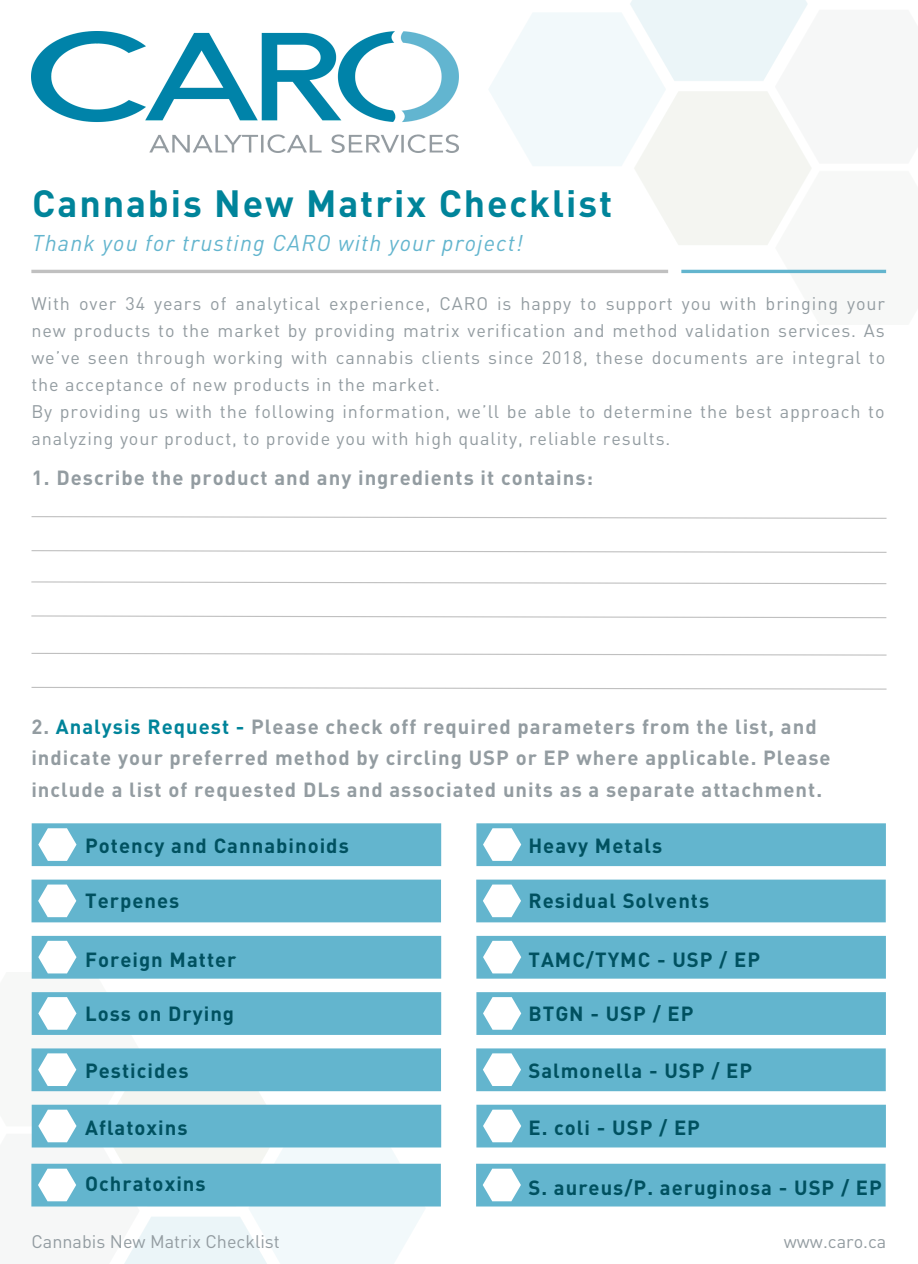
<style>
.page{position:relative;width:918px;height:1264px;background:#fff}
.page>*{position:absolute;margin:0;border:0;box-sizing:border-box;transform-origin:0 0}
.t1{font:700 37.5px "DIN Pro";letter-spacing:.05em;color:#00849a}
.t2{font:italic 22.5px "DIN Pro";letter-spacing:.05em;color:#63b5ce}
.t3{font:700 20.25px/31.5px "DIN Pro";letter-spacing:.05em;color:#939ca1}
.t4{font:700 20.25px "DIN Pro";letter-spacing:.05em;color:#005160}
.t5{font:18px/27px "DIN Pro";letter-spacing:.05em;color:#939ca1;text-align:justify}
.t6{font:18px "DIN Pro";color:#939ca1}
.s1{color:#00849a}
</style>
<div class="page">
<img style="left:31px;top:32px;width:428px;height:120px">
<hr style="left:31px;top:270px;width:637px;height:3px;background:#c0c0c0">
<hr style="left:681px;top:270px;width:205px;height:3px;background:#63b5ce">
<svg style="left:31px;top:516px;width:856px;height:3px"></svg>
<svg style="left:31px;top:550px;width:856px;height:3px"></svg>
<svg style="left:31px;top:581px;width:856px;height:3px"></svg>
<svg style="left:31px;top:615px;width:856px;height:3px"></svg>
<svg style="left:31px;top:652px;width:856px;height:4px"></svg>
<svg style="left:31px;top:687px;width:856px;height:3px"></svg>
<div style="left:32px;top:823px;width:409px;height:43px;background:#63b5ce"></div>
<svg style="left:38px;top:828px;width:39px;height:32px"></svg>
<div style="left:32px;top:879px;width:409px;height:43px;background:#63b5ce"></div>
<svg style="left:38px;top:884px;width:38px;height:33px"></svg>
<div style="left:32px;top:992px;width:409px;height:42px;background:#63b5ce"></div>
<svg style="left:38px;top:997px;width:39px;height:32px"></svg>
<div style="left:32px;top:1048px;width:409px;height:43px;background:#63b5ce"></div>
<svg style="left:38px;top:1053px;width:38px;height:32px"></svg>
<div style="left:32px;top:1104px;width:409px;height:43px;background:#63b5ce"></div>
<svg style="left:38px;top:1109px;width:39px;height:33px"></svg>
<div style="left:32px;top:935px;width:409px;height:43px;background:#63b5ce"></div>
<svg style="left:38px;top:940px;width:39px;height:33px"></svg>
<div style="left:31px;top:1163px;width:410px;height:43px;background:#63b5ce"></div>
<svg style="left:38px;top:1168px;width:38px;height:33px"></svg>
<div style="left:476px;top:823px;width:410px;height:43px;background:#63b5ce"></div>
<svg style="left:483px;top:828px;width:38px;height:32px"></svg>
<div style="left:476px;top:879px;width:410px;height:43px;background:#63b5ce"></div>
<svg style="left:483px;top:884px;width:38px;height:33px"></svg>
<div style="left:476px;top:992px;width:410px;height:42px;background:#63b5ce"></div>
<svg style="left:483px;top:997px;width:38px;height:32px"></svg>
<div style="left:476px;top:1048px;width:410px;height:43px;background:#63b5ce"></div>
<svg style="left:483px;top:1053px;width:38px;height:32px"></svg>
<div style="left:476px;top:1104px;width:410px;height:43px;background:#63b5ce"></div>
<svg style="left:483px;top:1109px;width:38px;height:33px"></svg>
<div style="left:476px;top:935px;width:410px;height:43px;background:#63b5ce"></div>
<svg style="left:483px;top:940px;width:38px;height:33px"></svg>
<div style="left:476px;top:1163px;width:410px;height:43px;background:#63b5ce"></div>
<svg style="left:483px;top:1168px;width:38px;height:33px"></svg>
<p class="t1" style="left:32px;top:188px;width:581px">Cannabis New Matrix Checklist</p>
<p class="t2" style="left:32px;top:229px;width:493px">Thank you for trusting CARO with your project!</p>
<p class="t5" style="left:31px;top:292px;width:856px">With over 34 years of analytical experience, CARO is happy to support you with bringing your new products to the market by providing matrix verification and method validation services. As we’ve seen through working with cannabis clients since 2018, these documents are integral to the acceptance of new products in the market.</p>
<p class="t5" style="left:31px;top:400px;width:855px">By providing us with the following information, we’ll be able to determine the best approach to analyzing your product, to provide you with high quality, reliable results.</p>
<p class="t3" style="left:32px;top:463px;width:563px">1. Describe the product and any ingredients it contains:</p>
<p class="t3" style="left:31px;top:712px;width:801px">2. <span class="s1">Analysis Request -</span> Please check off required parameters from the list, and indicate your preferred method by circling USP or EP where applicable. Please include a list of requested DLs and associated units as a separate attachment.</p>
<p class="t4" style="left:85px;top:837px;width:265px">Potency and Cannabinoids</p>
<p class="t4" style="left:85px;top:892px;width:96px">Terpenes</p>
<p class="t4" style="left:85px;top:951px;width:153px">Foreign Matter</p>
<p class="t4" style="left:85px;top:1005px;width:151px">Loss on Drying</p>
<p class="t4" style="left:85px;top:1062px;width:105px">Pesticides</p>
<p class="t4" style="left:85px;top:1119px;width:104px">Aflatoxins</p>
<p class="t4" style="left:85px;top:1175px;width:122px">Ochratoxins</p>
<p class="t4" style="left:528px;top:837px;width:135px">Heavy Metals</p>
<p class="t4" style="left:528px;top:892px;width:182px">Residual Solvents</p>
<p class="t4" style="left:528px;top:951px;width:233px">TAMC/TYMC - USP / EP</p>
<p class="t4" style="left:528px;top:1005px;width:167px">BTGN - USP / EP</p>
<p class="t4" style="left:528px;top:1062px;width:225px">Salmonella - USP / EP</p>
<p class="t4" style="left:528px;top:1119px;width:173px">E. coli - USP / EP</p>
<p class="t4" style="left:528px;top:1179px;width:355px">S. aureus/P. aeruginosa - USP / EP</p>
<p class="t6" style="left:31px;top:1233px;width:250px">Cannabis New Matrix Checklist</p>
<p class="t6" style="left:784px;top:1233px;width:104px">www.caro.ca</p>
</div>
